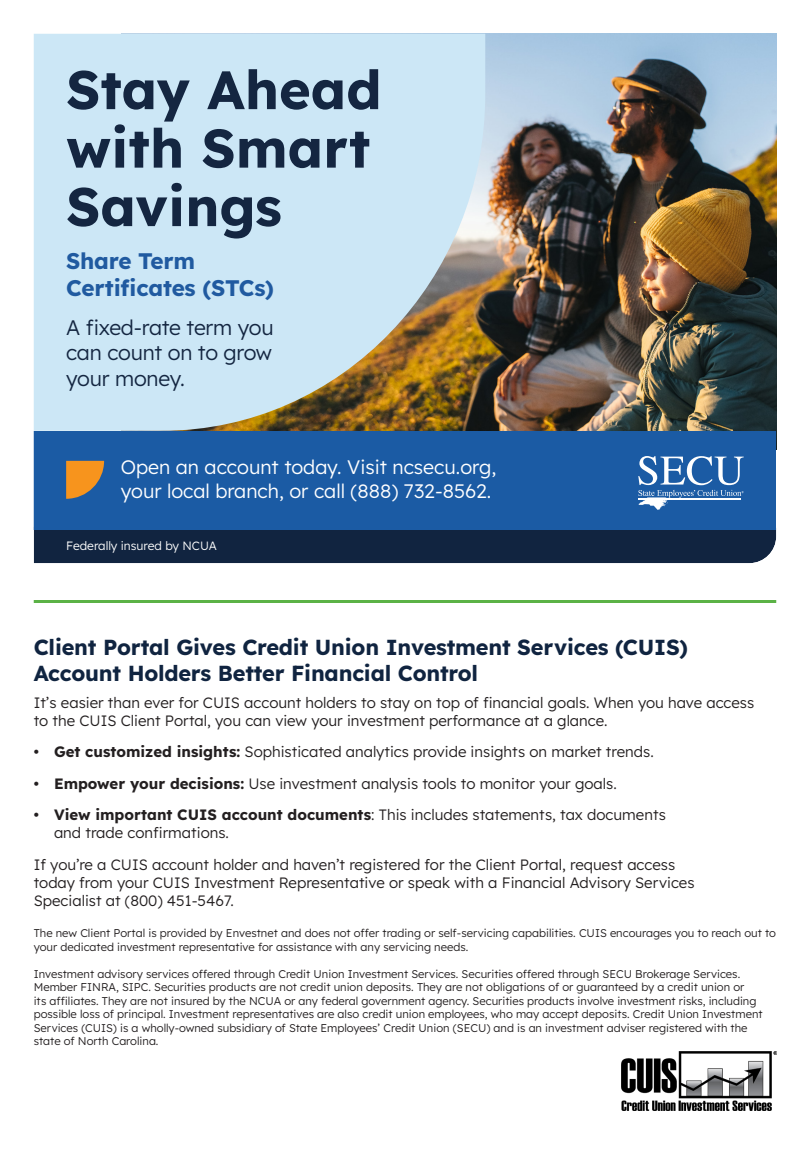
<style>
.page{position:relative;width:810px;height:1161px;background:#fff}
.page>*{position:absolute;margin:0;border:0;box-sizing:border-box;transform-origin:0 0}
.t1{font:700 54px/58.5px "Lexend";color:#142641}
.t2{font:700 22.5px/27px "Lexend";letter-spacing:-.01em;color:#205aa0}
.t3{font:700 21.75px/26.1px "Lexend";letter-spacing:-.01em;color:#102440}
.t4{font:300 21px/25.2px "Lexend";letter-spacing:-.01em;color:#142641;text-align:justify}
.t5{font:300 19.5px/24px "Lexend";color:#fff}
.t6{font:300 15px/18px "Lexend";color:#231f20}
.t7{font:300 12px "Lexend";color:#fff}
.t8{font:300 11.25px/13.5px "Lexend";color:#231f20}
.s1{font-weight:700}
</style>
<div class="page">
<hr style="left:34px;top:600px;width:742px;height:3px;background:#5bb246">
<img style="left:485px;top:34px;width:291px;height:397px">
<svg style="left:34px;top:34px;width:451px;height:397px;fill:#cce7f6"></svg>
<div style="left:34px;top:530px;width:742px;height:33px;background:#112440"></div>
<div style="left:34px;top:431px;width:742px;height:99px;background:#1b5ba4"></div>
<svg style="left:638px;top:456px;width:106px;height:54px"></svg>
<svg style="left:66px;top:461px;width:38px;height:38px"></svg>
<img style="left:621px;top:1051px;width:155px;height:60px">
<p class="t1" style="left:66px;top:57px;width:317px">Stay Ahead with Smart<br>Savings</p>
<p class="t2" style="left:66px;top:246px;width:232px">Share Term<br>Certificates (STCs)-</p>
<p class="t4" style="left:66px;top:314px;width:230px">A fixed-rate term you&shy;can count on to grow&shy;your money.-</p>
<p class="t5" style="left:121px;top:453px;width:396px">Open an account today. Visit ncsecu.org,- your local branch, or call (888) 732-8562.-</p>
<p class="t7" style="left:66px;top:537px;width:164px">Federally insured by NCUA-</p>
<p class="t3" style="left:34px;top:632px;width:656px">Client Portal Gives Credit Union Investment Services (CUIS)<br>Account Holders Better Financial Control</p>
<p class="t6" style="left:34px;top:693px;width:722px">It’s easier than ever for CUIS account holders to stay on top of financial goals. When you have access to the CUIS Client Portal, you can view your investment performance at a glance.-</p>
<p class="t6" style="left:34px;top:742px;width:637px"><span class="s1">• Get customized insights:</span> Sophisticated analytics provide insights on market trends.-</p>
<p class="t6" style="left:34px;top:774px;width:600px"><span class="s1">• Empower your decisions:</span> Use investment analysis tools to monitor your goals.-</p>
<p class="t6" style="left:54px;top:805px;width:614px;text-indent:-20px"><span class="s1">• View important CUIS account documents</span>: This includes statements, tax documents and trade confirmations.-</p>
<p class="t6" style="left:34px;top:855px;width:662px">If you’re a CUIS account holder and haven’t registered for the Client Portal, request access today from your CUIS Investment Representative or speak with a Financial Advisory Services<br>Specialist at (800) 451-5467.-</p>
<p class="t8" style="left:34px;top:926px;width:744px">The new Client Portal is provided by Envestnet and does not offer trading or self-servicing capabilities. CUIS encourages you to reach out to your dedicated investment representative for assistance with any servicing needs.-</p>
<p class="t8" style="left:34px;top:966px;width:730px">Investment advisory services offered through Credit Union Investment Services. Securities offered through SECU Brokerage Services.<br>Member FINRA, SIPC. Securities products are not credit union deposits. They are not obligations of or guaranteed by a credit union or<br>its affiliates. They are not insured by the NCUA or any federal government agency. Securities products involve investment risks, including possible loss of principal. Investment representatives are also credit union employees, who may accept deposits. Credit Union Investment Services (CUIS) is a wholly-owned subsidiary of State Employees’ Credit Union (SECU) and is an investment adviser registered with the state of North Carolina.-</p>
</div>
